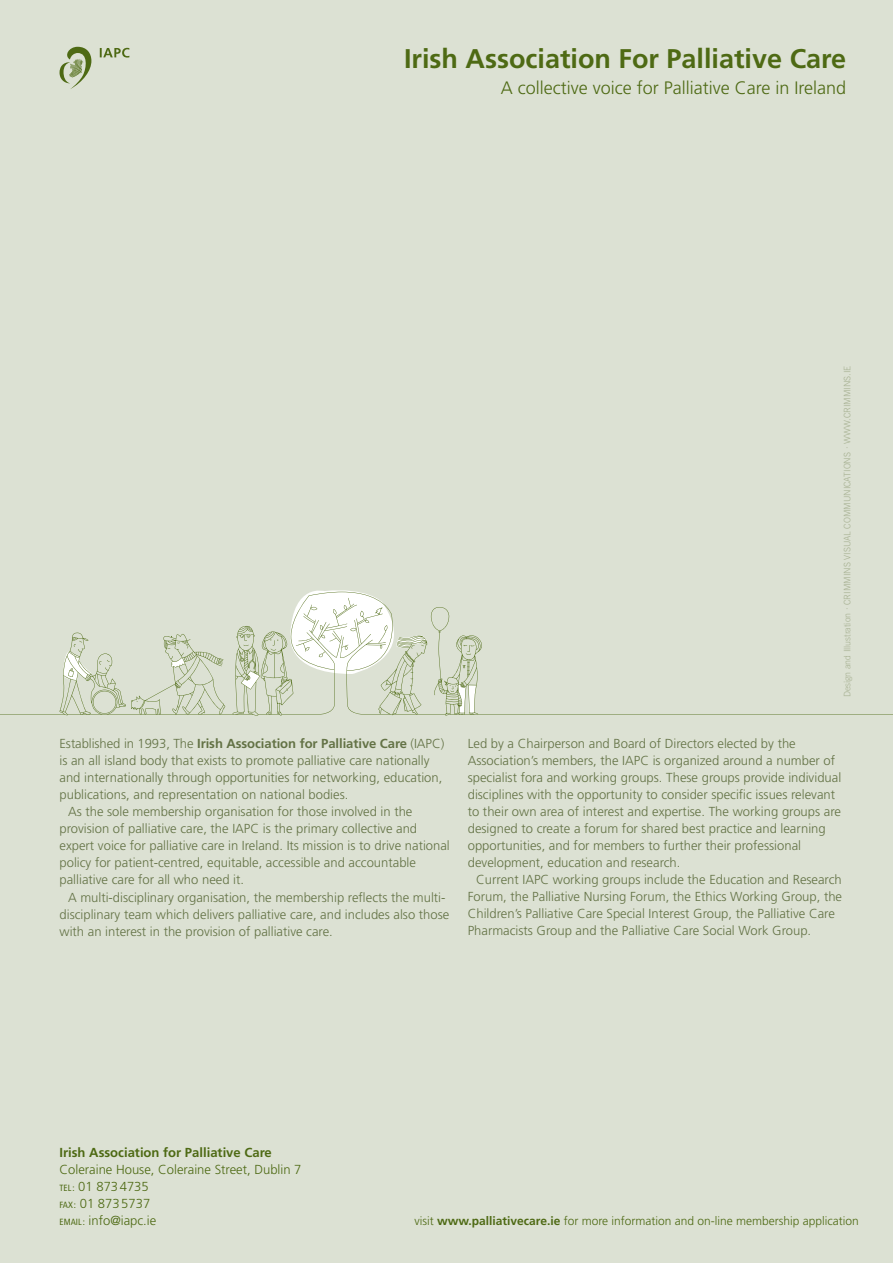
<style>
.page{position:relative;width:893px;height:1263px;background:#dce1d3}
.page>*{position:absolute;margin:0;border:0;box-sizing:border-box;transform-origin:0 0}
.t1{font:700 27px "Frutiger";color:#4e6a14}
.t2{font:300 18px "Frutiger";color:#4e6a14}
.t3{font:300 13.05px/17px "Frutiger";color:#637245}
.t4{font:300 13.05px/17px "Frutiger";color:#4e6a14}
.t5{font:700 13.05px "Frutiger";letter-spacing:-.005em;color:#637245}
.t6{font:700 13.05px "Frutiger";color:#4e6a14}
.t7{font:300 12px "Frutiger";color:#4e6a14}
.t8{font:300 9px "News Gothic BT";color:#a7b192}
.s1{font-weight:300}
.s2{font-weight:400;font-stretch:condensed;font-size:9px}
.s3{font-weight:700}
</style>
<div class="page">
<svg style="left:0;top:592px;width:893px;height:124px"></svg>
<svg style="left:60px;top:47px;width:69px;height:42px"></svg>
<h1 class="t1" style="left:404px;top:43px;width:444px">Irish Association For Palliative Care</h1>
<h2 class="t2" style="left:501px;top:77px;width:347px">A collective voice for Palliative Care in Ireland</h2>
<p class="t5" style="left:60px;top:736px;width:386px"><span class="s1">Established in 1993, The</span> Irish Association for Palliative Care <span class="s1">(IAPC)</span></p>
<p class="t3" style="left:60px;top:753px;width:372px">is an all island body that exists to promote palliative care nationally</p>
<p class="t3" style="left:60px;top:770px;width:384px">and internationally through opportunities for networking, education,</p>
<p class="t3" style="left:60px;top:787px;width:290px">publications, and representation on national bodies.</p>
<p class="t3" style="left:68px;top:804px;width:346px">As the sole membership organisation for those involved in the</p>
<p class="t3" style="left:60px;top:821px;width:359px">provision of palliative care, the IAPC is the primary collective and</p>
<p class="t3" style="left:60px;top:838px;width:392px">expert voice for palliative care in Ireland. Its mission is to drive national</p>
<p class="t3" style="left:60px;top:855px;width:358px">policy for patient-centred, equitable, accessible and accountable</p>
<p class="t3" style="left:60px;top:872px;width:186px">palliative care for all who need it.</p>
<p class="t3" style="left:68px;top:889px;width:379px">A multi-disciplinary organisation, the membership reflects the multi-</p>
<p class="t3" style="left:60px;top:906px;width:391px">disciplinary team which delivers palliative care, and includes also those</p>
<p class="t3" style="left:60px;top:923px;width:275px">with an interest in the provision of palliative care.</p>
<p class="t8" style="left:842px;top:697px;width:333px;rotate:-90deg">Design and Illustration · CRIMMINS VISUAL COMMUNICATIONS · WWW.CRIMMINS.IE</p>
<p class="t3" style="left:468px;top:736px;width:375px">Led by a Chairperson and Board of Directors elected by the Association’s members, the IAPC is organized around a number of specialist fora and working groups. These groups provide individual disciplines with the opportunity to consider specific issues relevant to their own area of interest and expertise. The working groups are designed to create a forum for shared best practice and learning opportunities, and for members to further their professional development, education and research.</p>
<p class="t3" style="left:468px;top:872px;width:376px;text-indent:9px">Current IAPC working groups include the Education and Research Forum, the Palliative Nursing Forum, the Ethics Working Group, the Children’s Palliative Care Special Interest Group, the Palliative Care Pharmacists Group and the Palliative Care Social Work Group.</p>
<p class="t6" style="left:60px;top:1144px;width:214px">Irish Association for Palliative Care</p>
<p class="t4" style="left:60px;top:1161px;width:243px">Coleraine House, Coleraine Street, Dublin 7<br><span class="s2">TEL :</span> 01 8734735<br><span class="s2">FAX:</span> 01 8735737<br><span class="s2">EMAIL :</span> info@iapc.ie</p>
<p class="t7" style="left:415px;top:1214px;width:446px">visit <span class="s3">www.palliativecare.ie</span> for more information and on-line membership application</p>
</div>
